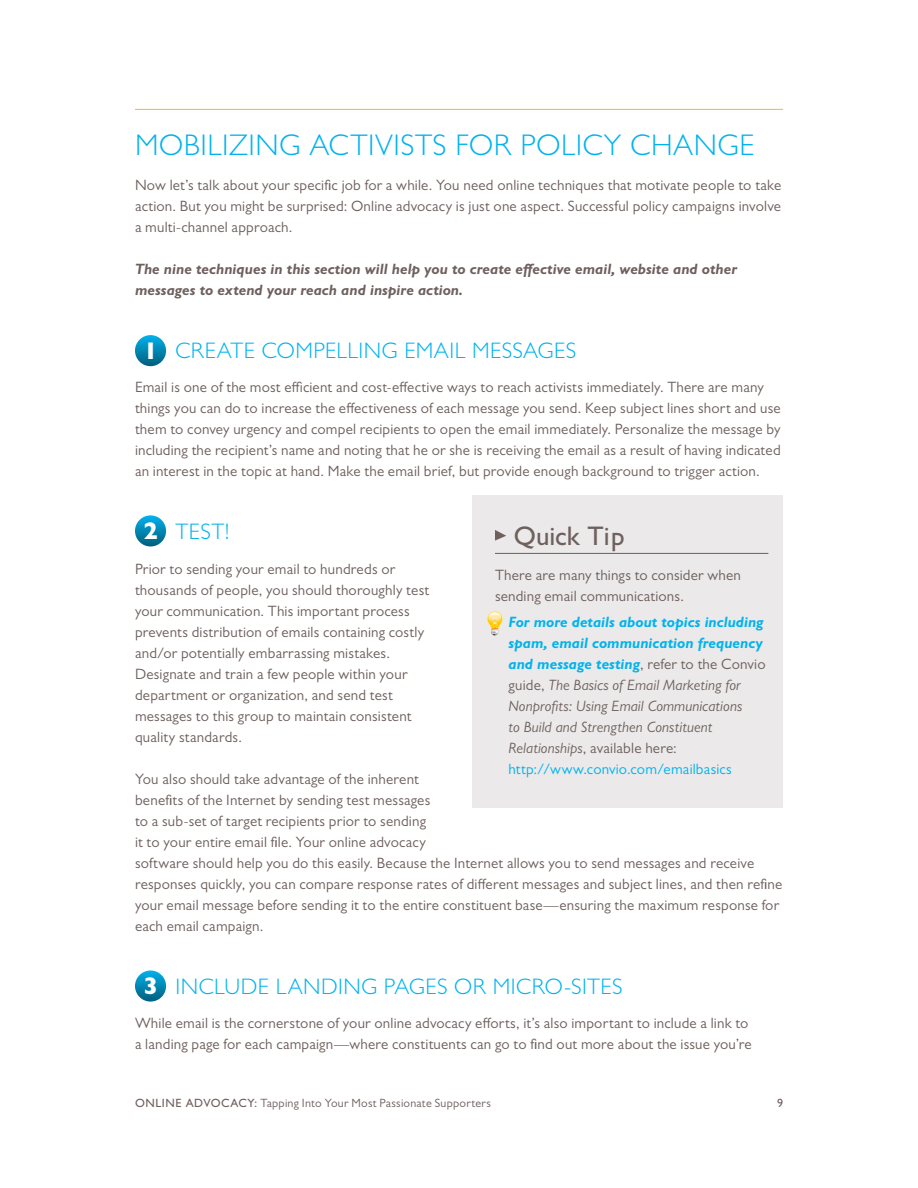
<style>
.page{position:relative;width:918px;height:1188px;background:#fff}
.page>*{position:absolute;margin:0;border:0;box-sizing:border-box;transform-origin:0 0}
.Header_1{font:300 30px "Gill Sans MT Pro";letter-spacing:.02em;color:#00b3ee}
.Body_Copy{font:500 27px "Gill Sans MT Pro";color:#6d605d}
.t1{font:800 24.3px "Gill Sans MT Pro";color:#fff}
.Body_Copy-2{font:300 22.5px "Gill Sans MT Pro";letter-spacing:.02em;color:#00b3ee}
.Body_Copy-3{font:15px/21px "Gill Sans MT Pro";letter-spacing:.01em;color:#6d605d}
.Bulleted_Copy{font:italic 15px/21px "Gill Sans MT Pro";letter-spacing:.005em;color:#6d605d}
.Body_Copy-4{font:italic 700 15px/21px "Gill Sans MT Pro";letter-spacing:.005em;color:#6d605d}
.t2{font:12px "Gill Sans MT Pro";letter-spacing:.02em;color:#6d605d}
.t3{font:500 12px "Gill Sans MT Pro";color:#6d605d}
.s1{font-weight:700;color:#00b3ee}
.s2{font-style:normal}
.s3{font-style:normal;color:#00b3ee}
.s4{font-weight:500}
</style>
<div class="page">
<hr style="left:135px;top:109px;width:648px;height:1px;background:#fcb814">
<div style="left:473px;top:495px;width:310px;height:312px;background:#ebe9e9"></div>
<hr style="left:495px;top:553px;width:273px;height:1px;background:#6d605d">
<svg style="left:495px;top:530px;width:11px;height:11px"></svg>
<svg style="left:487px;top:611px;width:16px;height:25px"></svg>
<svg style="left:135px;top:335px;width:31px;height:31px"></svg>
<svg style="left:135px;top:515px;width:31px;height:31px"></svg>
<svg style="left:135px;top:970px;width:31px;height:32px"></svg>
<p class="Header_1" style="left:135px;top:127px;width:621px">MOBILIZING ACTIVISTS FOR POLICY CHANGE</p>
<p class="Body_Copy-3" style="left:135px;top:174px;width:648px;text-align:justify">Now let’s talk about your specific job for a while. You need online techniques that motivate people to take action. But you might be surprised: Online advocacy is just one aspect. Successful policy campaigns involve a multi-channel approach.</p>
<p class="Body_Copy-4" style="left:135px;top:258px;width:603px">The nine techniques in this section will help you to create effective email, website and other messages to extend your reach and inspire action.</p>
<p class="Body_Copy-2" style="left:176px;top:337px;width:402px">CREATE COMPELLING EMAIL MESSAGES</p>
<p class="Body_Copy-3" style="left:135px;top:377px;width:647px">Email is one of the most efficient and cost-effective ways to reach activists immediately. There are many things you can do to increase the effectiveness of each message you send. Keep subject lines short and use them to convey urgency and compel recipients to open the email immediately. Personalize the message by including the recipient’s name and noting that he or she is receiving the email as a result of having indicated an interest in the topic at hand. Make the email brief, but provide enough background to trigger action.</p>
<p class="t1" style="left:143px;top:336px;width:16px">1</p>
<p class="t1" style="left:143px;top:517px;width:16px">2</p>
<p class="Body_Copy-2" style="left:176px;top:518px;width:55px">TEST!</p>
<p class="Body_Copy-3" style="left:135px;top:558px;width:296px">Prior to sending your email to hundreds or thousands of people, you should thoroughly test your communication. This important process prevents distribution of emails containing costly and/or potentially embarrassing mistakes.<br>Designate and train a few people within your department or organization, and send test messages to this group to maintain consistent quality standards.</p>
<p class="Body_Copy-3" style="left:135px;top:768px;width:649px">You also should take advantage of the inherent<br>benefits of the Internet by sending test messages<br>to a sub-set of target recipients prior to sending<br>it to your entire email file. Your online advocacy<br>software should help you do this easily. Because the Internet allows you to send messages and receive responses quickly, you can compare response rates of different messages and subject lines, and then refine your email message before sending it to the entire constituent base—ensuring the maximum response for each email campaign.</p>
<p class="Body_Copy" style="left:514px;top:520px;width:112px">Quick Tip</p>
<p class="Body_Copy-3" style="left:495px;top:564px;width:247px">There are many things to consider when sending email communications.</p>
<p class="Bulleted_Copy" style="left:508px;top:611px;width:259px"><span class="s1">For more details about topics including spam, email communication frequency and message testing</span><span class="s2">, refer to the Convio guide,</span> The Basics of Email Marketing for Nonprofits: Using Email Communications<br>to Build and Strengthen Constituent Relationships<span class="s2">, available here: </span><span class="s3">http://www.convio.com/emailbasics</span></p>
<p class="t1" style="left:143px;top:972px;width:16px">3</p>
<p class="Body_Copy-2" style="left:176px;top:973px;width:449px">INCLUDE LANDING PAGES OR MICRO-SITES</p>
<p class="Body_Copy-3" style="left:135px;top:1013px;width:618px">While email is the cornerstone of your online advocacy efforts, it’s also important to include a link to a landing page for each campaign—where constituents can go to find out more about the issue you’re</p>
<p class="t2" style="left:135px;top:1096px;width:357px"><span class="s4">ONLINE ADVOCACY:</span> Tapping Into Your Most Passionate Supporters</p>
<p class="t3" style="left:777px;top:1096px;width:7px">9</p>
</div>
